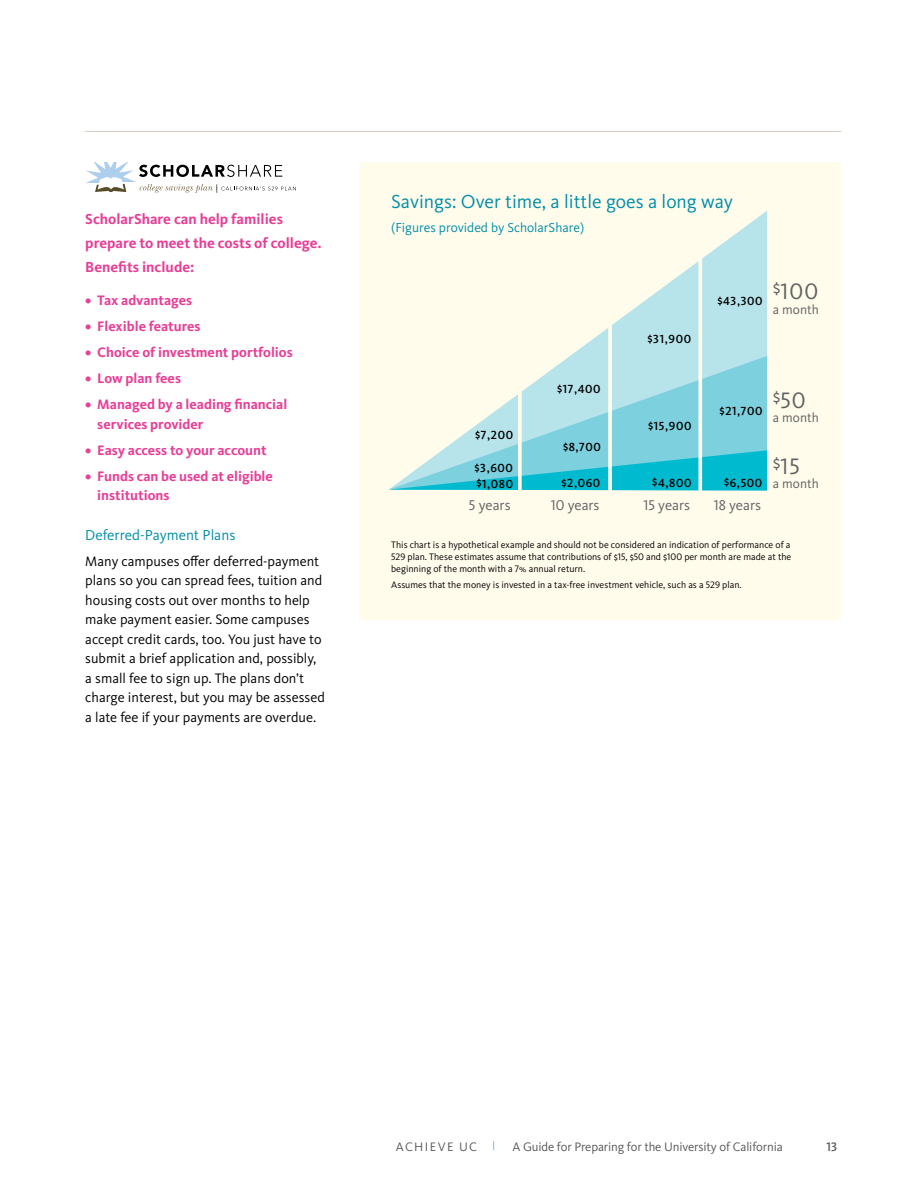
<style>
.page{position:relative;width:918px;height:1188px;background:#fff}
.page>*{position:absolute;margin:0;border:0;box-sizing:border-box;transform-origin:0 0}
.t1{font:23.1px "Kievit OT";letter-spacing:.05em;color:#5f6062}
.t2{font:19.5px "Kievit OT";color:#008da8}
.t3{font:700 15px/24px "Kievit OT";color:#e64097}
.t4{font:15px "Kievit OT";color:#008da8}
.t5{font:14.7px "Kievit OT";color:#5f6062}
.t6{font:14.25px/19.5px "Kievit OT";color:#000}
.t7{font:700 14.25px/19.5px "Kievit OT";color:#e64097}
.t8{font:13.5px "Kievit OT";color:#008da8}
.t9{font:13.35px "Kievit OT";color:#5f6062}
.t10{font:12.75px "Kievit OT";letter-spacing:-.01em;color:#58595b}
.t11{font:12.75px "Kievit OT";letter-spacing:.11em;color:#58595b}
.t12{font:500 12.75px "Kievit OT";color:#58595b}
.t13{font:500 12.15px "Kievit OT";letter-spacing:.05em;color:#000}
.t14{font:9.75px/12px "Kievit OT";color:#000;text-align:justify}
</style>
<div class="page">
<hr style="left:85px;top:131px;width:756px;height:1px;background:#d8cfc6">
<svg style="left:86px;top:162px;width:210px;height:31px"></svg>
<div style="left:360px;top:162px;width:481px;height:457px;background:#fffcec"></div>
<svg style="left:570px;top:211px;width:197px;height:145px"></svg>
<svg style="left:443px;top:356px;width:324px;height:94px"></svg>
<svg style="left:389px;top:450px;width:378px;height:40px;background:#4dcad8"></svg>
<svg style="left:698px;top:227px;width:4px;height:264px"></svg>
<svg style="left:608px;top:227px;width:4px;height:264px"></svg>
<hr style="left:518px;top:227px;width:4px;height:272px;background:#fffde9">
<p class="t3" style="left:85px;top:207px;width:238px">ScholarShare can help families prepare to meet the costs of college.<br>Benefits include:</p>
<p class="t7" style="left:85px;top:291px;width:108px">• Tax advantages</p>
<p class="t7" style="left:85px;top:317px;width:117px">• Flexible features</p>
<p class="t7" style="left:85px;top:343px;width:209px">• Choice of investment portfolios</p>
<p class="t7" style="left:85px;top:369px;width:97px">• Low plan fees</p>
<p class="t7" style="left:97px;top:395px;width:192px;text-indent:-12px">• Managed by a leading financial services provider</p>
<p class="t7" style="left:85px;top:440px;width:183px">• Easy access to your account</p>
<p class="t7" style="left:97px;top:466px;width:177px;text-indent:-12px">• Funds can be used at eligible institutions</p>
<p class="t4" style="left:85px;top:526px;width:152px">Deferred-Payment Plans</p>
<p class="t6" style="left:85px;top:551px;width:241px">Many campuses offer deferred-payment plans so you can spread fees, tuition and housing costs out over months to help make payment easier. Some campuses accept credit cards, too. You just have to submit a brief application and, possibly, a small fee to sign up. The plans don’t charge interest, but you may be assessed a late fee if your payments are overdue.</p>
<h2 class="t2" style="left:391px;top:191px;width:343px">Savings: Over time, a little goes a long way</h2>
<p class="t8" style="left:391px;top:220px;width:194px">(Figures provided by ScholarShare)</p>
<p class="t13" style="left:648px;top:332px;width:45px">$31,900</p>
<p class="t13" style="left:717px;top:294px;width:47px">$43,300</p>
<h1 class="t1" style="left:773px;top:278px;width:47px"><sup>$</sup>100</h1>
<p class="t9" style="left:773px;top:302px;width:47px">a month</p>
<p class="t13" style="left:475px;top:428px;width:39px">$7,200</p>
<p class="t13" style="left:475px;top:461px;width:40px">$3,600</p>
<p class="t13" style="left:476px;top:477px;width:38px">$1,080</p>
<p class="t13" style="left:557px;top:382px;width:45px">$17,400</p>
<p class="t13" style="left:563px;top:440px;width:39px">$8,700</p>
<p class="t13" style="left:562px;top:476px;width:40px">$2,060</p>
<p class="t13" style="left:648px;top:419px;width:45px">$15,900</p>
<p class="t13" style="left:652px;top:476px;width:41px">$4,800</p>
<p class="t13" style="left:720px;top:404px;width:44px">$21,700</p>
<p class="t13" style="left:724px;top:476px;width:40px">$6,500</p>
<p class="t5" style="left:469px;top:497px;width:43px">5 years</p>
<p class="t5" style="left:551px;top:497px;width:50px">10 years</p>
<p class="t5" style="left:644px;top:497px;width:48px">15 years</p>
<p class="t5" style="left:714px;top:497px;width:49px">18 years</p>
<h1 class="t1" style="left:773px;top:387px;width:34px"><sup>$</sup>50</h1>
<p class="t9" style="left:773px;top:410px;width:47px">a month</p>
<h1 class="t1" style="left:773px;top:453px;width:28px"><sup>$</sup>15</h1>
<p class="t9" style="left:773px;top:476px;width:47px">a month</p>
<p class="t14" style="left:391px;top:539px;width:402px">This chart is a hypothetical example and should not be considered an indication of performance of a 529 plan. These estimates assume that contributions of $15, $50 and $100 per month are made at the beginning of the month with a 7% annual return.</p>
<p class="t14" style="left:391px;top:579px;width:352px">Assumes that the money is invested in a tax-free investment vehicle, such as a 529 plan.</p>
<p class="t11" style="left:396px;top:1140px;width:101px">ACHIEVE UC <sup>|</sup></p>
<p class="t10" style="left:512px;top:1140px;width:272px">A Guide for Preparing for the University of California</p>
<p class="t12" style="left:827px;top:1140px;width:12px">13</p>
</div>
